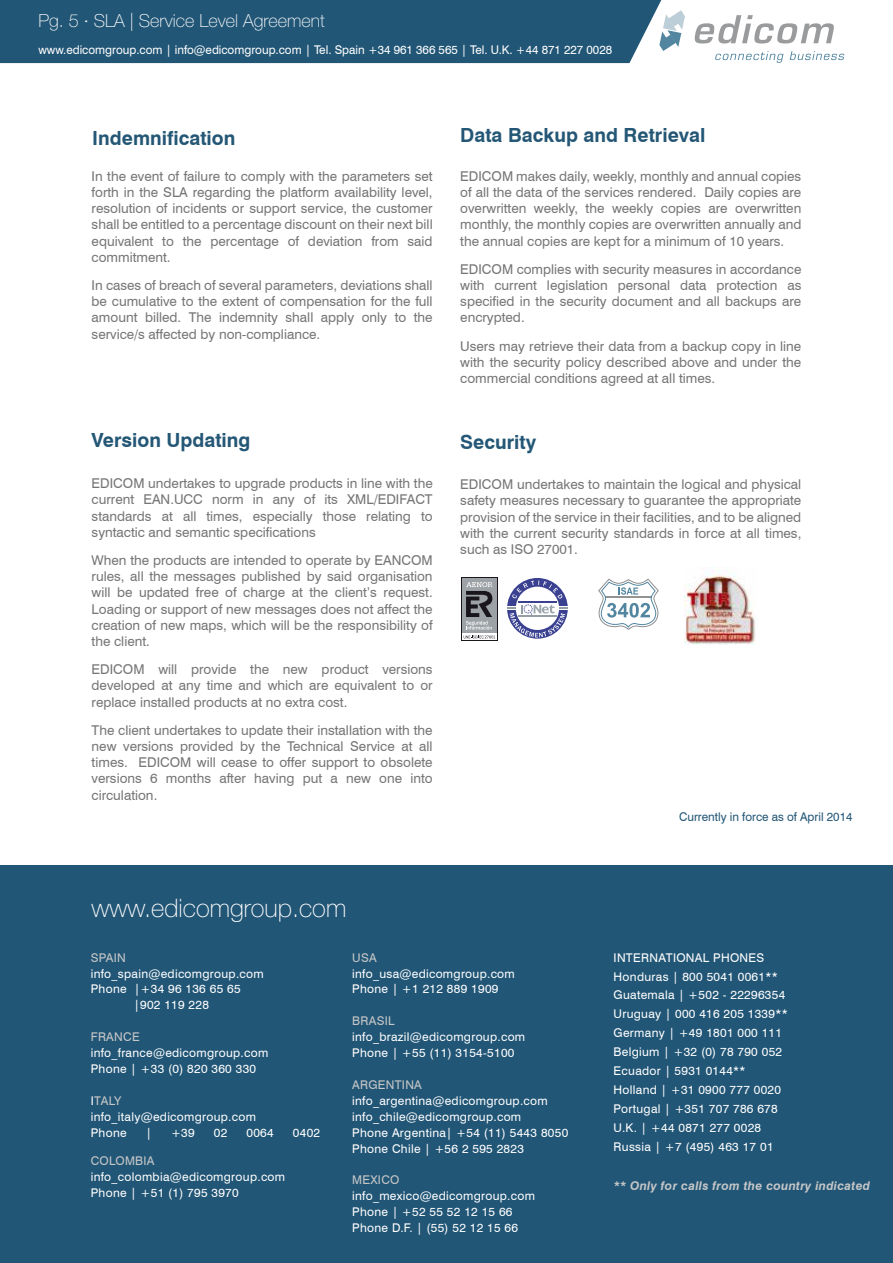
<style>
.page{position:relative;width:893px;height:1263px;background:#fff}
.page>*{position:absolute;margin:0;border:0;box-sizing:border-box;transform-origin:0 0}
.t1{font:100 25.5px "Helvetica Neue";color:#fff}
.t2{font:700 19.5px "Swiss 721 BT";color:#245776}
.t3{font:100 18px "Helvetica Neue";color:#fff}
.t4{font:13.5px/16.2px "Swiss 721 BT";color:#757577;text-align:justify}
.t5{font:12px/15.9px "Swiss 721 BT";letter-spacing:.025em;color:#fff}
.t6{font:12px "Swiss 721 BT";color:#fff}
.t7{font:12px "Swiss 721 BT";letter-spacing:.025em;color:#c6c7c8}
.t8{font:italic 700 12px "Swiss 721 BT";letter-spacing:.025em;color:#c6c7c8}
.t9{font:12px "Swiss 721 BT";color:#225676}
.s1{color:#c6c7c8}
</style>
<div class="page">
<svg style="left:694px;top:15px;width:140px;height:29px"></svg>
<svg style="left:715px;top:51px;width:68px;height:12px"></svg>
<svg style="left:790px;top:51px;width:55px;height:9px"></svg>
<div style="left:0;top:0;width:685px;height:63px;background:#225676"></div>
<div style="left:0;top:865px;width:893px;height:398px;background:#225676"></div>
<img style="left:685px;top:571px;width:70px;height:73px">
<div style="left:461px;top:577px;width:36px;height:64px;background:#1a171c"></div>
<div style="left:462px;top:578px;width:35px;height:62px;background:#9ca2a5"></div>
<div style="left:462px;top:633px;width:35px;height:8px;background:#1a171c"></div>
<svg style="left:462px;top:634px;width:35px;height:6px"></svg>
<svg style="left:464px;top:582px;width:31px;height:56px"></svg>
<svg style="left:507px;top:578px;width:61px;height:61px"></svg>
<svg style="left:598px;top:579px;width:61px;height:51px"></svg>
<h3 class="t3" style="left:38px;top:10px;width:288px">Pg. 5 · SLA | Service Level Agreement</h3>
<p class="t6" style="left:38px;top:42px;width:575px">www.edicomgroup.com | info@edicomgroup.com | Tel. Spain +34 961 366 565 | Tel. U.K. +44 871 227 0028</p>
<h2 class="t2" style="left:92px;top:126px;width:145px">Indemnification</h2>
<h2 class="t2" style="left:460px;top:124px;width:247px">Data Backup and Retrieval</h2>
<p class="t4" style="left:460px;top:168px;width:343px">EDICOM makes daily, weekly, monthly and annual copies of all the data of the services rendered. Daily copies are overwritten weekly, the weekly copies are overwritten monthly, the monthly copies are overwritten annually and the annual copies are kept for a minimum of 10 years.</p>
<p class="t4" style="left:460px;top:261px;width:343px">EDICOM complies with security measures in accordance with current legislation personal data protection as specified in the security document and all backups are encrypted.</p>
<p class="t4" style="left:460px;top:338px;width:343px">Users may retrieve their data from a backup copy in line with the security policy described above and under the commercial conditions agreed at all times.</p>
<p class="t4" style="left:92px;top:168px;width:343px">In the event of failure to comply with the parameters set forth in the SLA regarding the platform availability level, resolution of incidents or support service, the customer shall be entitled to a percentage discount on their next bill equivalent to the percentage of deviation from said commitment.</p>
<p class="t4" style="left:92px;top:277px;width:343px">In cases of breach of several parameters, deviations shall be cumulative to the extent of compensation for the full amount billed. The indemnity shall apply only to the service/s affected by non-compliance.</p>
<h2 class="t2" style="left:92px;top:428px;width:160px">Version Updating</h2>
<p class="t4" style="left:92px;top:475px;width:343px">EDICOM undertakes to upgrade products in line with the current EAN.UCC norm in any of its XML/EDIFACT standards at all times, especially those relating to syntactic and semantic specifications</p>
<p class="t4" style="left:92px;top:552px;width:343px">When the products are intended to operate by EANCOM rules, all the messages published by said organisation will be updated free of charge at the client’s request.<br>Loading or support of new messages does not affect the creation of new maps, which will be the responsibility of the client.</p>
<p class="t4" style="left:92px;top:661px;width:343px">EDICOM will provide the new product versions developed at any time and which are equivalent to or replace installed products at no extra cost.</p>
<p class="t4" style="left:92px;top:722px;width:343px">The client undertakes to update their installation with the new versions provided by the Technical Service at all times. EDICOM will cease to offer support to obsolete versions 6 months after having put a new one into circulation.</p>
<h2 class="t2" style="left:460px;top:430px;width:77px">Security</h2>
<p class="t4" style="left:460px;top:476px;width:343px">EDICOM undertakes to maintain the logical and physical safety measures necessary to guarantee the appropriate provision of the service in their facilities, and to be aligned with the current security standards in force at all times, such as ISO 27001.</p>
<p class="t9" style="left:679px;top:809px;width:175px">Currently in force as of April 2014</p>
<h1 class="t1" style="left:92px;top:893px;width:256px">www.edicomgroup.com</h1>
<p class="t7" style="left:91px;top:950px;width:37px">SPAIN</p>
<p class="t5" style="left:91px;top:965px;width:175px">info_spain@edicomgroup.com</p>
<p class="t5" style="left:91px;top:981px;width:151px">Phone |+34 96 136 65 65</p>
<p class="t5" style="left:134px;top:997px;width:77px">|902 119 228</p>
<p class="t7" style="left:91px;top:1029px;width:50px">FRANCE</p>
<p class="t5" style="left:91px;top:1045px;width:179px">info_france@edicomgroup.com<br>Phone | +33 (0) 820 360 330</p>
<p class="t5" style="left:91px;top:1092px;width:167px">I<span class="s1">TALY </span>info_italy@edicomgroup.com<br>Phone</p>
<p class="t5" style="left:146px;top:1124px;width:7px">|</p>
<p class="t5" style="left:171px;top:1124px;width:25px">+39</p>
<p class="t5" style="left:214px;top:1124px;width:15px">02</p>
<p class="t5" style="left:247px;top:1124px;width:29px">0064</p>
<p class="t5" style="left:293px;top:1124px;width:29px">0402</p>
<p class="t7" style="left:91px;top:1154px;width:65px">COLOMBIA</p>
<p class="t5" style="left:91px;top:1169px;width:196px">info_colombia@edicomgroup.com<br>Phone | +51 (1) 795 3970</p>
<p class="t7" style="left:352px;top:950px;width:26px">USA</p>
<p class="t5" style="left:352px;top:965px;width:164px">info_usa@edicomgroup.com<br>Phone | +1 212 889 1909</p>
<p class="t7" style="left:352px;top:1014px;width:44px">BRASIL</p>
<p class="t5" style="left:352px;top:1029px;width:175px">info_brazil@edicomgroup.com<br>Phone | +55 (11) 3154-5100</p>
<p class="t7" style="left:352px;top:1077px;width:71px">ARGENTINA</p>
<p class="t5" style="left:352px;top:1092px;width:218px">info_argentina@edicomgroup.com info_chile@edicomgroup.com<br>Phone Argentina| +54 (11) 5443 8050<br>Phone Chile | +56 2 595 2823</p>
<p class="t7" style="left:352px;top:1173px;width:49px">MEXICO</p>
<p class="t5" style="left:352px;top:1188px;width:184px">info_mexico@edicomgroup.com<br>Phone | +52 55 52 12 15 66<br>Phone D.F. | (55) 52 12 15 66</p>
<p class="t5" style="left:614px;top:948px;width:176px;line-height:18.9px">INTERNATIONAL PHONES<br>Honduras | 800 5041 0061**<br>Guatemala | +502 - 22296354<br>Uruguay | 000 416 205 1339**<br>Germany | +49 1801 000 111<br>Belgium | +32 (0) 78 790 052<br>Ecuador | 5931 0144**<br>Holland | +31 0900 777 0020<br>Portugal | +351 707 786 678<br>U.K. | +44 0871 277 0028<br>Russia | +7 (495) 463 17 01</p>
<p class="t8" style="left:614px;top:1179px;width:258px">** Only for calls from the country indicated</p>
</div>
